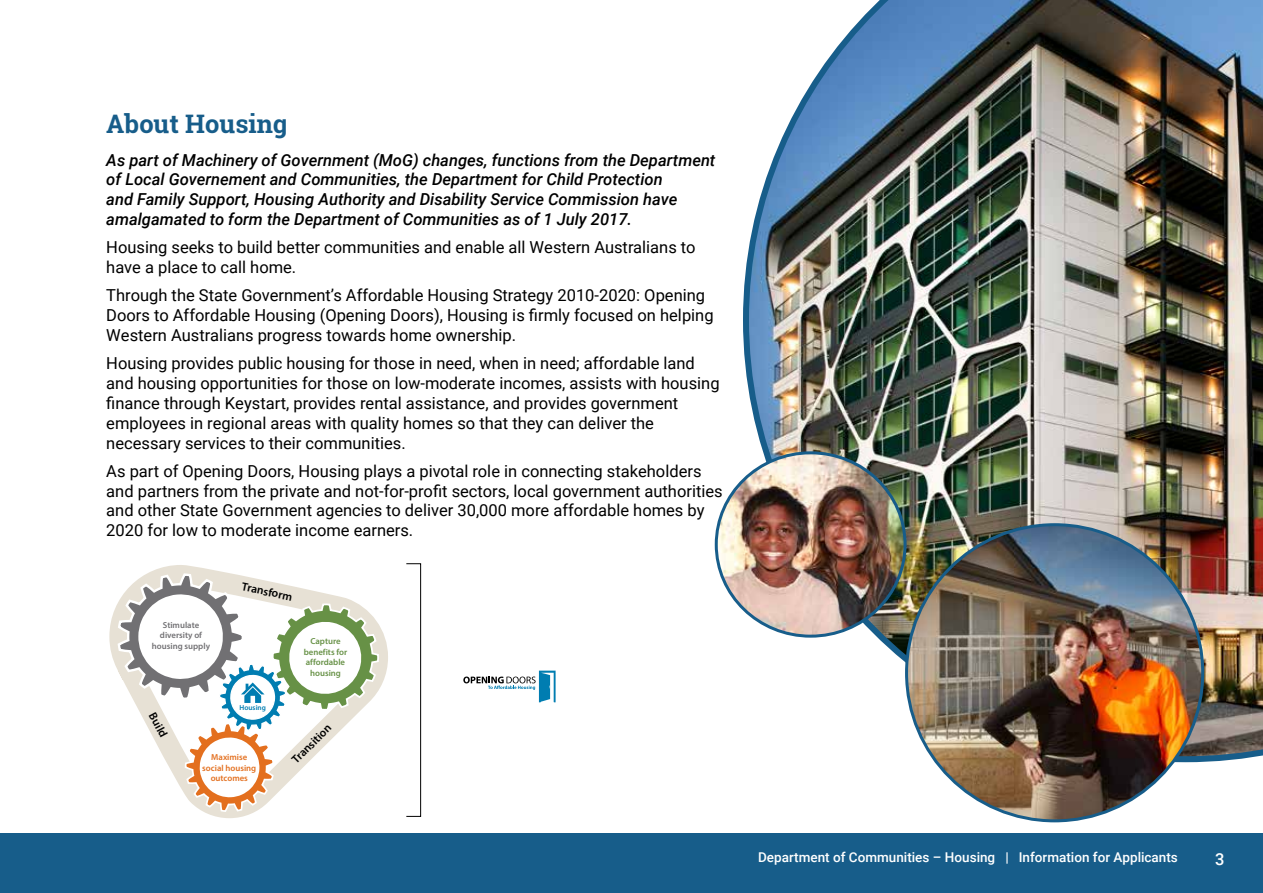
<style>
.page{position:relative;width:1263px;height:893px;background:#fff}
.page>*{position:absolute;margin:0;border:0;box-sizing:border-box;transform-origin:0 0}
.t1{font:700 25.5px "Roboto Slab";color:#175d8a}
.t2{font:16.5px/19.8px "Roboto";color:#000}
.t3{font:italic 500 16.5px/19.8px "Roboto";color:#000}
.t4{font:500 16.5px "Roboto";color:#fff}
.t5{font:500 13.5px "Roboto";color:#fff}
.t6{font:600 11.7px "Myriad Pro";color:#000}
.t7{font:600 8.7px/10.5px "Myriad Pro";color:#679146;text-align:center}
.t8{font:600 8.7px/10.5px "Myriad Pro";color:#717073;text-align:center}
.t9{font:600 8.7px/10.5px "Myriad Pro";color:#e36f1e;text-align:center}
.t10{font:600 7.35px "Myriad Pro";color:#007db1}
</style>
<div class="page">
<img style="left:743px;top:0;width:520px;height:762px">
<img style="left:906px;top:525px;width:297px;height:296px;border-radius:148px">
<img style="left:716px;top:453px;width:189px;height:183px">
<svg style="left:109px;top:565px;width:279px;height:253px"></svg>
<svg style="left:116px;top:572px;width:264px;height:241px"></svg>
<svg style="left:463px;top:671px;width:93px;height:31px"></svg>
<div style="left:406px;top:563px;width:15px;height:254px;border:1px solid #000"></div>
<div style="left:0;top:833px;width:1263px;height:60px;background:#175d8a"></div>
<h1 class="t1" style="left:106px;top:106px;width:183px">About Housing</h1>
<p class="t3" style="left:106px;top:149px;width:611px">As part of Machinery of Government (MoG) changes, functions from the Department of Local Governement and Communities, the Department for Child Protection<br>and Family Support, Housing Authority and Disability Service Commission have amalgamated to form the Department of Communities as of 1 July 2017.</p>
<p class="t2" style="left:106px;top:237px;width:591px">Housing seeks to build better communities and enable all Western Australians to have a place to call home.</p>
<p class="t2" style="left:106px;top:285px;width:609px">Through the State Government’s Affordable Housing Strategy 2010-2020: Opening<br>Doors to Affordable Housing (Opening Doors), Housing is firmly focused on helping<br>Western Australians progress towards home ownership.</p>
<p class="t2" style="left:106px;top:353px;width:615px">Housing provides public housing for those in need, when in need; affordable land and housing opportunities for those on low-moderate incomes, assists with housing finance through Keystart, provides rental assistance, and provides government employees in regional areas with quality homes so that they can deliver the necessary services to their communities.</p>
<p class="t2" style="left:106px;top:460px;width:618px">As part of Opening Doors, Housing plays a pivotal role in connecting stakeholders and partners from the private and not-for-profit sectors, local government authorities and other State Government agencies to deliver 30,000 more affordable homes by 2020 for low to moderate income earners.</p>
<p class="t8" style="left:152px;top:619px;width:60px">Stimulate diversity of housing supply</p>
<p class="t6" style="left:244px;top:579px;width:53px;rotate:12deg">Transform</p>
<p class="t7" style="left:304px;top:636px;width:45px">Capture benefits for affordable housing</p>
<p class="t6" style="left:159px;top:710px;width:28px;rotate:62deg">Build</p>
<p class="t10" style="left:239px;top:703px;width:28px">Housing</p>
<p class="t9" style="left:202px;top:752px;width:56px">Maximise social housing outcomes</p>
<p class="t6" style="left:289px;top:756px;width:52px;rotate:-45deg">Transition</p>
<p class="t5" style="left:758px;top:848px;width:421px">Department of Communities – Housing | Information for Applicants</p>
<p class="t4" style="left:1215px;top:848px;width:11px">3</p>
</div>
